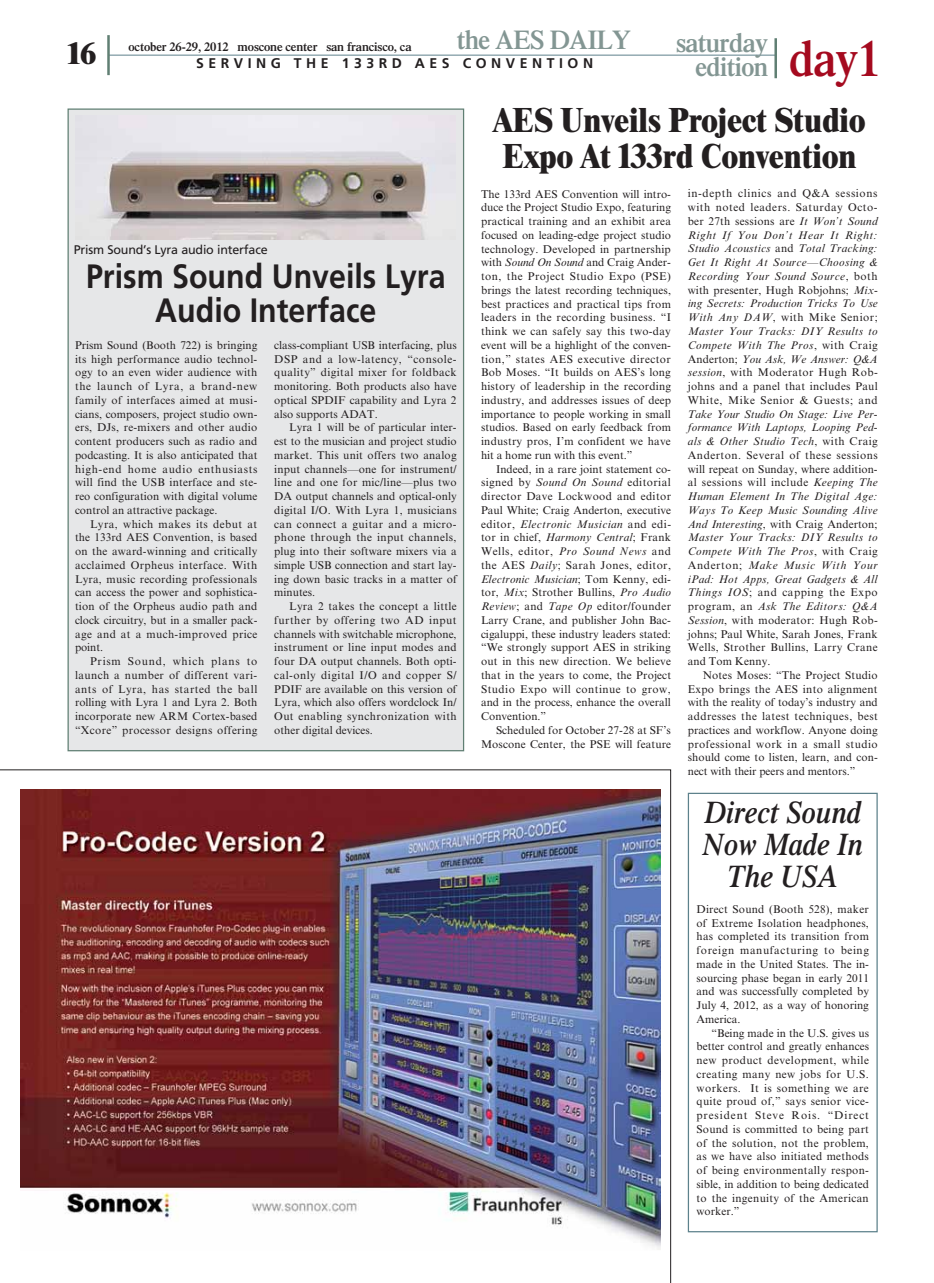
<style>
.page{position:relative;width:934px;height:1283px;background:#fff}
.page>*{position:absolute;margin:0;border:0;box-sizing:border-box;transform-origin:0 0}
.t1{font:600 50.88px "Times LT Std";color:#a50a1f;scale:.9 1}
.t2{font:800 33.75px/36.2px "Times LT Std";color:#231f20;scale:.9 1}
.t3{font:700 33.75px/33.8px "Frutiger LT Std";color:#231f20;text-align:center;scale:.9 1}
.t4{font:italic 600 31.25px/31.9px "Times LT Std";color:#231f20;text-align:center;scale:.9 1}
.t5{font:800 30px "Times LT Std";color:#231f20}
.t6{font:600 27px/23.9px "Times LT Std";letter-spacing:-.025em;color:#839693;text-align:right;scale:.96 1}
.t7{font:700 14px "Frutiger LT Std";letter-spacing:.325em;color:#231f20}
.t8{font:600 12.5px "Times LT Std";letter-spacing:-.01em;color:#231f20}
.t9{font:12.5px "Frutiger LT Std";letter-spacing:-.015em;color:#231f20}
.t10{font:11.25px/13.8px "Times New Roman MT Std";color:#231f20;text-align:justify}
.t11{font:italic 11.25px/13.8px "Times New Roman MT Std";letter-spacing:.025em;color:#231f20;text-align:justify}
.s1{font-style:italic}
.s2{font-style:normal}
</style>
<div class="page">
<hr style="left:108px;top:55px;width:668px;height:1px;background:#5d818b">
<hr style="left:107px;top:35px;width:3px;height:40px;background:#607f73">
<hr style="left:774px;top:38px;width:3px;height:40px;background:#607f73">
<img style="left:0;top:769px;width:671px;height:513px">
<div style="left:68px;top:109px;width:395px;height:641px;background:#e6e7e8"></div>
<img style="left:97px;top:116px;width:330px;height:124px">
<div style="left:688px;top:792px;width:190px;height:440px;border:1px solid #5d818b"></div>
<h3 class="t5" style="left:68px;top:34px;width:29px">16</h3>
<p class="t8" style="left:128px;top:39px;width:285px">october 26-29, 2012 moscone center san francisco, ca</p>
<h3 class="t6" style="left:457px;top:28px;width:183px">the AES DAILY</h3>
<h1 class="t1" style="left:789px;top:28px;width:103px">day1</h1>
<h3 class="t6" style="left:676px;top:31px;width:97px">saturday edition</h3>
<p class="t7" style="left:196px;top:55px;width:399px">Serving the 133rd AE S Convention</p>
<h2 class="t2" style="left:493px;top:101px;width:415px">AES Unveils Project Studio<br>Expo At 133rd Convention</h2>
<p class="t9" style="left:74px;top:243px;width:195px">Prism Sound’s Lyra audio interface</p>
<h2 class="t3" style="left:86px;top:260px;width:401px">Prism Sound Unveils Lyra<br>Audio Interface</h2>
<p class="t10" style="left:75px;top:338px;width:184px">Prism Sound (Booth 722) is bringing its high performance audio technol&shy;ogy to an even wider audience with the launch of Lyra, a brand-new family of interfaces aimed at musi&shy;cians, composers, project studio own&shy;ers, DJs, re-mixers and other audio content producers such as radio and podcasting. It is also anticipated that high-end home audio enthusiasts will find the USB interface and ste&shy;reo configuration with digital volume control an attractive package.</p>
<p class="t10" style="left:75px;top:517px;width:184px;text-indent:15px">Lyra, which makes its debut at the 133rd AES Convention, is based on the award-winning and critically acclaimed Orpheus interface. With Lyra, music recording professionals can access the power and sophistica&shy;tion of the Orpheus audio path and clock circuitry, but in a smaller pack&shy;age and at a much-improved price point.</p>
<p class="t10" style="left:75px;top:654px;width:184px;text-indent:15px">Prism Sound, which plans to launch a number of different vari&shy;ants of Lyra, has started the ball rolling with Lyra 1 and Lyra 2. Both incorporate new ARM Cortex-based “Xcore” processor designs offering</p>
<p class="t10" style="left:274px;top:338px;width:184px">class-compliant USB interfacing, plus DSP and a low-latency, “console&shy;quality” digital mixer for foldback monitoring. Both products also have optical SPDIF capability and Lyra 2 also supports ADAT.</p>
<p class="t10" style="left:274px;top:420px;width:184px;text-indent:15px">Lyra 1 will be of particular inter&shy;est to the musician and project studio market. This unit offers two analog input channels—one for instrument/ line and one for mic/line—plus two DA output channels and optical-only digital I/O. With Lyra 1, musicians can connect a guitar and a micro&shy;phone through the input channels, plug into their software mixers via a simple USB connection and start lay&shy;ing down basic tracks in a matter of minutes.</p>
<p class="t10" style="left:274px;top:599px;width:184px;text-indent:15px">Lyra 2 takes the concept a little further by offering two AD input channels with switchable microphone, instrument or line input modes and four DA output channels. Both opti&shy;cal-only digital I/O and copper S/ PDIF are available on this version of Lyra, which also offers wordclock In/ Out enabling synchronization with other digital devices.</p>
<p class="t10" style="left:481px;top:187px;width:192px">The 133rd AES Convention will intro&shy;duce the Project Studio Expo, featuring practical training and an exhibit area focused on leading-edge project studio technology. Developed in partnership with <span class="s1">Sound On Sound</span> and Craig Ander&shy;ton, the Project Studio Expo (PSE) brings the latest recording techniques, best practices and practical tips from leaders in the recording business. “I think we can safely say this two-day event will be a highlight of the conven&shy;tion,” states AES executive director Bob Moses. “It builds on AES’s long history of leadership in the recording industry, and addresses issues of deep importance to people working in small studios. Based on early feedback from industry pros, I’m confident we have hit a home run with this event.”</p>
<p class="t10" style="left:481px;top:462px;width:192px;text-indent:15px">Indeed, in a rare joint statement co&shy;signed by <span class="s1">Sound On Sound</span> editorial director Dave Lockwood and editor Paul White; Craig Anderton, executive editor, <span class="s1">Electronic Musician</span> and edi&shy;tor in chief, <span class="s1">Harmony Central</span>; Frank Wells, editor, <span class="s1">Pro Sound News</span> and the AES <span class="s1">Daily</span>; Sarah Jones, editor, <span class="s1">Electronic Musician</span>; Tom Kenny, edi&shy;tor, <span class="s1">Mix</span>; Strother Bullins, <span class="s1">Pro Audio Review</span>; and <span class="s1">Tape Op</span> editor/founder Larry Crane, and publisher John Bac&shy;cigaluppi, these industry leaders stated: “We strongly support AES in striking out in this new direction. We believe that in the years to come, the Project Studio Expo will continue to grow, and in the process, enhance the overall Convention.”</p>
<p class="t10" style="left:481px;top:723px;width:192px;text-align:right">Scheduled for October 27-28 at SF’s<br>Moscone Center, the PSE will feature</p>
<p class="t11" style="left:688px;top:187px;width:192px"><span class="s2">in-depth clinics and Q&amp;A sessions with noted leaders. Saturday Octo&shy;ber 27th sessions are</span> It Won’t Sound Right If You Don’t Hear It Right:<br>Studio Acoustics <span class="s2">and</span> Total Tracking:<br>Get It Right At Source—Choosing &amp; Recording Your Sound Source<span class="s2">, both with presenter, Hugh Robjohns;</span> Mix&shy;ing Secrets: Production Tricks To Use With Any DAW<span class="s2">, with Mike Senior; </span>Master Your Tracks: DIY Results to Compete With The Pros<span class="s2">, with Craig Anderton;</span> You Ask, We Answer: Q&amp;A session<span class="s2">, with Moderator Hugh Rob&shy;johns and a panel that includes Paul White, Mike Senior &amp; Guests; and</span></p>
<p class="t11" style="left:688px;top:407px;width:191px">Take Your Studio On Stage: Live Per&shy;formance With Laptops, Looping Ped&shy;als &amp; Other Studio Tech<span class="s2">, with Craig Anderton. Several of these sessions will repeat on Sunday, where addition&shy;al sessions will include</span> Keeping The Human Element In The Digital Age:<br>Ways To Keep Music Sounding Alive And Interesting<span class="s2">, with Craig Anderton; </span>Master Your Tracks: DIY Results to Compete With The Pros<span class="s2">, with Craig Anderton;</span> Make Music With Your iPad: Hot Apps, Great Gadgets &amp; All Things IOS<span class="s2">; and capping the Expo program, an</span> Ask The Editors: Q&amp;A Session<span class="s2">, with moderator: Hugh Rob&shy;johns; Paul White, Sarah Jones, Frank Wells, Strother Bullins, Larry Crane and Tom Kenny.</span></p>
<p class="t10" style="left:688px;top:668px;width:192px;text-indent:15px">Notes Moses: “The Project Studio Expo brings the AES into alignment with the reality of today’s industry and addresses the latest techniques, best practices and workflow. Anyone doing professional work in a small studio should come to listen, learn, and con&shy;nect with their peers and mentors.”</p>
<h3 class="t4" style="left:702px;top:796px;width:180px">Direct Sound<br>Now Made In<br>The USA</h3>
<p class="t10" style="left:696px;top:902px;width:174px">Direct Sound (Booth 528), maker of Extreme Isolation headphones, has completed its transition from foreign manufacturing to being made in the United States. The in&shy;sourcing phase began in early 2011 and was successfully completed by July 4, 2012, as a way of honoring America.</p>
<p class="t10" style="left:696px;top:1026px;width:174px;text-indent:15px">“Being made in the U.S. gives us better control and greatly enhances new product development, while creating many new jobs for U.S. workers. It is something we are quite proud of,” says senior vice&shy;president Steve Rois. “Direct Sound is committed to being part of the solution, not the problem, as we have also initiated methods of being environmentally respon&shy;sible, in addition to being dedicated to the ingenuity of the American worker.”</p>
</div>
